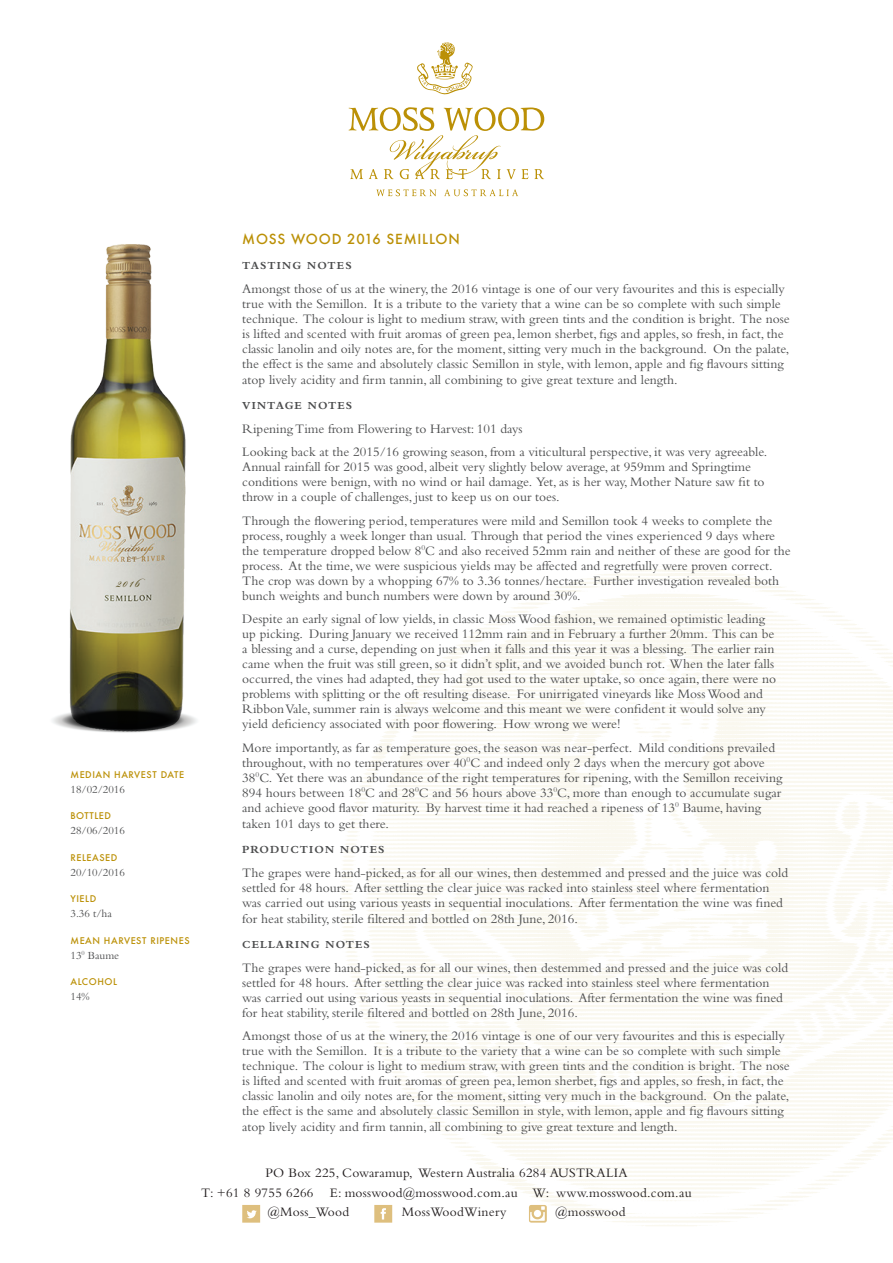
<style>
.page{position:relative;width:893px;height:1263px;background:#fff}
.page>*{position:absolute;margin:0;border:0;box-sizing:border-box;transform-origin:0 0}
.t1{font:italic 15px "Sloop Script Three";color:#584d1e}
.t2{font:13.5px/15.1px "Bembo";color:#4b4c4d}
.t3{font:13.5px "Bembo";letter-spacing:.02em;color:#231f20}
.t4{font:500 13.5px "Futura";letter-spacing:.06em;color:#bb9006}
.t5{font:700 11.25px "Bembo";letter-spacing:.1em;color:#4b4c4d}
.t6{font:11.25px "Bembo";color:#4b4c4d}
.t7{font:500 9px "Futura";letter-spacing:.06em;color:#bb9006}
</style>
<div class="page">
<svg style="left:417px;top:43px;width:56px;height:52px"></svg>
<svg style="left:376px;top:189px;width:60px;height:7px"></svg>
<svg style="left:444px;top:189px;width:74px;height:7px"></svg>
<svg style="left:349px;top:107px;width:195px;height:72px"></svg>
<img style="left:58px;top:244px;width:137px;height:489px">
<svg style="left:242px;top:1205px;width:18px;height:17px"></svg>
<svg style="left:374px;top:1205px;width:18px;height:17px"></svg>
<img style="left:529px;top:1205px;width:18px;height:17px">
<p class="t1" style="left:118px;top:575px;width:35px">2016</p>
<p class="t7" style="left:70px;top:768px;width:115px">MEDIAN HARVEST DATE</p>
<p class="t6" style="left:70px;top:782px;width:56px">18/02/2016</p>
<p class="t7" style="left:70px;top:810px;width:42px">BOTTLED</p>
<p class="t6" style="left:70px;top:824px;width:56px">28/06/2016</p>
<p class="t7" style="left:70px;top:851px;width:48px">RELEASED</p>
<p class="t6" style="left:70px;top:865px;width:56px">20/10/2016</p>
<p class="t7" style="left:70px;top:893px;width:27px">YIELD</p>
<p class="t6" style="left:70px;top:907px;width:43px">3.36 t/ha</p>
<p class="t7" style="left:70px;top:934px;width:121px">MEAN HARVEST RIPENES</p>
<p class="t6" style="left:70px;top:948px;width:50px">13<sup>0</sup> Baume</p>
<p class="t7" style="left:70px;top:976px;width:48px">ALCOHOL</p>
<p class="t6" style="left:70px;top:990px;width:21px">14%</p>
<p class="t4" style="left:242px;top:229px;width:219px">MOSS WOOD 2016 SEMILLON</p>
<p class="t5" style="left:242px;top:260px;width:111px">TASTING NOTES</p>
<p class="t2" style="left:242px;top:281px;width:549px">Amongst those of us at the winery, the 2016 vintage is one of our very favourites and this is especially true with the Semillon. It is a tribute to the variety that a wine can be so complete with such simple technique. The colour is light to medium straw, with green tints and the condition is bright. The nose is lifted and scented with fruit aromas of green pea, lemon sherbet, figs and apples, so fresh, in fact, the classic lanolin and oily notes are, for the moment, sitting very much in the background. On the palate, the effect is the same and absolutely classic Semillon in style, with lemon, apple and fig flavours sitting atop lively acidity and firm tannin, all combining to give great texture and length.</p>
<p class="t5" style="left:242px;top:400px;width:112px">VINTAGE NOTES</p>
<p class="t2" style="left:242px;top:417px;width:527px;line-height:23.5px">Ripening Time from Flowering to Harvest: 101 days<br>Looking back at the 2015/16 growing season, from a viticultural perspective, it was very agreeable.</p>
<p class="t2" style="left:242px;top:459px;width:524px">Annual rainfall for 2015 was good, albeit very slightly below average, at 959mm and Springtime conditions were benign, with no wind or hail damage. Yet, as is her way, Mother Nature saw fit to throw in a couple of challenges, just to keep us on our toes.</p>
<p class="t2" style="left:242px;top:513px;width:550px">Through the flowering period, temperatures were mild and Semillon took 4 weeks to complete the process, roughly a week longer than usual. Through that period the vines experienced 9 days where the temperature dropped below 8<sup>0</sup>C and also received 52mm rain and neither of these are good for the process. At the time, we were suspicious yields may be affected and regretfully were proven correct.<br>The crop was down by a whopping 67% to 3.36 tonnes/hectare. Further investigation revealed both bunch weights and bunch numbers were down by around 30%.</p>
<p class="t2" style="left:242px;top:611px;width:535px">Despite an early signal of low yields, in classic Moss Wood fashion, we remained optimistic leading up picking. During January we received 112mm rain and in February a further 20mm. This can be a blessing and a curse, depending on just when it falls and this year it was a blessing. The earlier rain came when the fruit was still green, so it didn’t split, and we avoided bunch rot. When the later falls occurred, the vines had adapted, they had got used to the water uptake, so once again, there were no problems with splitting or the oft resulting disease. For unirrigated vineyards like Moss Wood and Ribbon Vale, summer rain is always welcome and this meant we were confident it would solve any yield deficiency associated with poor flowering. How wrong we were!</p>
<p class="t2" style="left:242px;top:740px;width:542px">More importantly, as far as temperature goes, the season was near-perfect. Mild conditions prevailed throughout, with no temperatures over 40<sup>0</sup>C and indeed only 2 days when the mercury got above 38<sup>0</sup>C. Yet there was an abundance of the right temperatures for ripening, with the Semillon receiving 894 hours between 18<sup>0</sup>C and 28<sup>0</sup>C and 56 hours above 33<sup>0</sup>C, more than enough to accumulate sugar and achieve good flavor maturity. By harvest time it had reached a ripeness of 13<sup>0</sup> Baume, having taken 101 days to get there.</p>
<p class="t5" style="left:242px;top:844px;width:144px">PRODUCTION NOTES</p>
<p class="t2" style="left:242px;top:865px;width:547px">The grapes were hand-picked, as for all our wines, then destemmed and pressed and the juice was cold settled for 48 hours. After settling the clear juice was racked into stainless steel where fermentation was carried out using various yeasts in sequential inoculations. After fermentation the wine was fined for heat stability, sterile filtered and bottled on 28th June, 2016.</p>
<p class="t5" style="left:242px;top:939px;width:129px">CELLARING NOTES</p>
<p class="t2" style="left:242px;top:960px;width:547px">The grapes were hand-picked, as for all our wines, then destemmed and pressed and the juice was cold settled for 48 hours. After settling the clear juice was racked into stainless steel where fermentation was carried out using various yeasts in sequential inoculations. After fermentation the wine was fined for heat stability, sterile filtered and bottled on 28th June, 2016.</p>
<p class="t2" style="left:242px;top:1028px;width:549px">Amongst those of us at the winery, the 2016 vintage is one of our very favourites and this is especially true with the Semillon. It is a tribute to the variety that a wine can be so complete with such simple technique. The colour is light to medium straw, with green tints and the condition is bright. The nose is lifted and scented with fruit aromas of green pea, lemon sherbet, figs and apples, so fresh, in fact, the classic lanolin and oily notes are, for the moment, sitting very much in the background. On the palate, the effect is the same and absolutely classic Semillon in style, with lemon, apple and fig flavours sitting atop lively acidity and firm tannin, all combining to give great texture and length.</p>
<p class="t3" style="left:265px;top:1165px;width:364px">PO Box 225, Cowaramup, Western Australia 6284 AUSTRALIA</p>
<p class="t3" style="left:201px;top:1185px;width:492px">T: +61 8 9755 6266 E: mosswood@mosswood.com.au W: www.mosswood.com.au</p>
<p class="t3" style="left:267px;top:1204px;width:83px">@Moss_Wood</p>
<p class="t3" style="left:402px;top:1204px;width:106px">MossWoodWinery</p>
<p class="t3" style="left:555px;top:1204px;width:72px">@mosswood</p>
</div>
